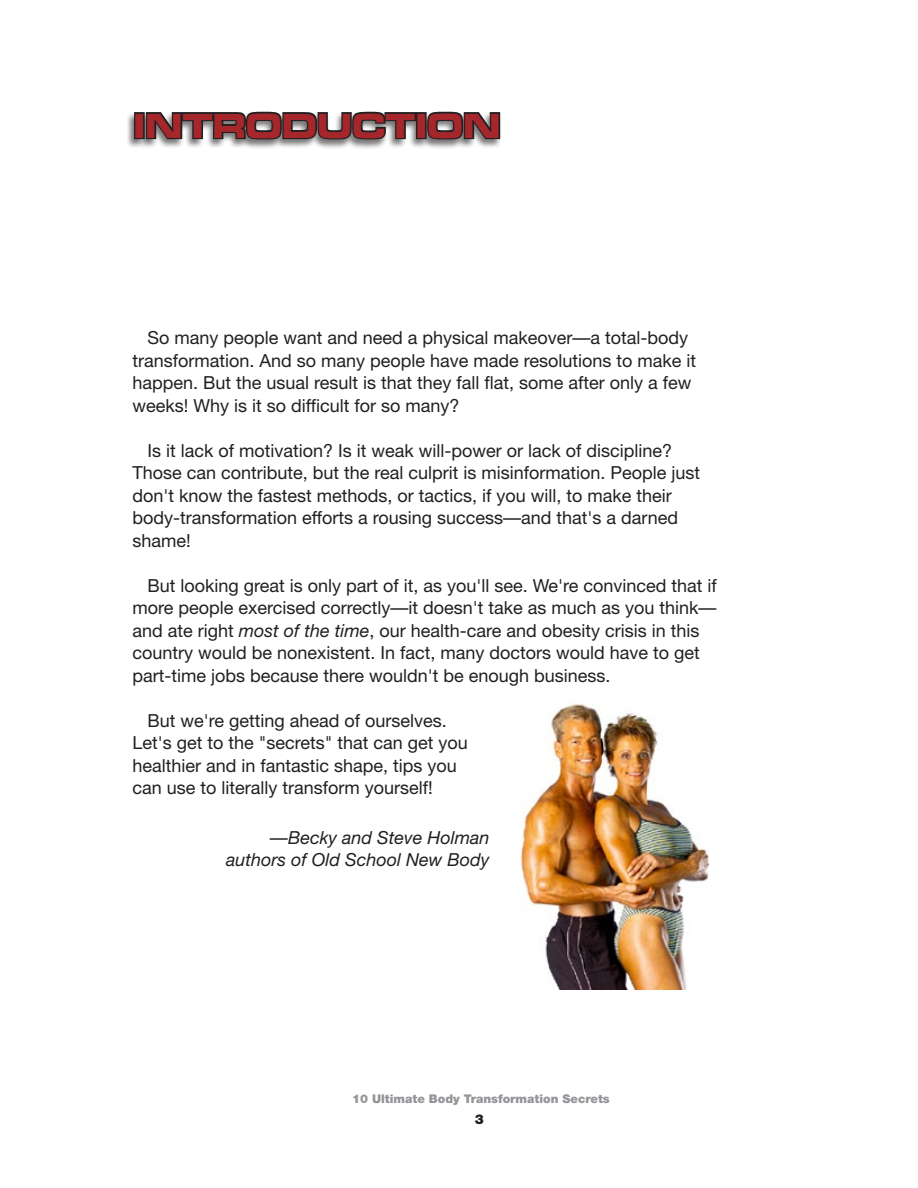
<style>
.page{position:relative;width:918px;height:1188px;background:#fff}
.page>*{position:absolute;margin:0;border:0;box-sizing:border-box;transform-origin:0 0}
.t1{font:36px "Microgramma D Bold Exte";letter-spacing:.02em;color:#a5272c}
.t2{font:18px/22.5px "Helvetica Neue";color:#231f20}
.t3{font:italic 18px/22.5px "Helvetica Neue";color:#231f20;text-align:right}
.t4{font:900 13.5px "Helvetica Neue";color:#231f20}
.t5{font:900 12px "Helvetica Neue";color:#939598}
.s1{font-style:italic}
</style>
<div class="page">
<div style="left:127px;top:110px;width:376px;height:40px;background:#231f20;opacity:.6"></div>
<div style="left:134px;top:112px;width:11px;height:27px;border:3px solid #231f20"></div>
<svg style="left:144px;top:110px;width:274px;height:32px;background:#7b7879"></svg>
<div style="left:416px;top:112px;width:11px;height:27px;border:3px solid #231f20"></div>
<svg style="left:425px;top:110px;width:77px;height:32px;background:#767474"></svg>
<img style="left:520px;top:704px;width:188px;height:285px">
<h1 class="t1" style="left:134px;top:101px;width:368px">INTRODUCTION</h1>
<p class="t2" style="left:132px;top:326px;width:565px;text-indent:15px">So many people want and need a physical makeover—a total-body transformation. And so many people have made resolutions to make it happen. But the usual result is that they fall flat, some after only a few weeks! Why is it so difficult for so many?</p>
<p class="t2" style="left:132px;top:439px;width:569px;text-indent:15px">Is it lack of motivation? Is it weak will-power or lack of discipline?<br>Those can contribute, but the real culprit is misinformation. People just don't know the fastest methods, or tactics, if you will, to make their body-transformation efforts a rousing success—and that's a darned shame!</p>
<p class="t2" style="left:132px;top:574px;width:586px;text-indent:15px">But looking great is only part of it, as you'll see. We're convinced that if more people exercised correctly—it doesn't take as much as you think— and ate right <span class="s1">most of the time</span>, our health-care and obesity crisis in this country would be nonexistent. In fact, many doctors would have to get part-time jobs because there wouldn't be enough business.</p>
<p class="t2" style="left:132px;top:709px;width:337px;text-indent:15px">But we're getting ahead of ourselves.<br>Let's get to the "secrets" that can get you healthier and in fantastic shape, tips you can use to literally transform yourself!</p>
<p class="t3" style="left:226px;top:826px;width:265px">—Becky and Steve Holman authors of Old School New Body</p>
<p class="t5" style="left:352px;top:1091px;width:259px">10 Ultimate Body Transformation Secrets</p>
<p class="t4" style="left:475px;top:1111px;width:11px">3</p>
</div>
